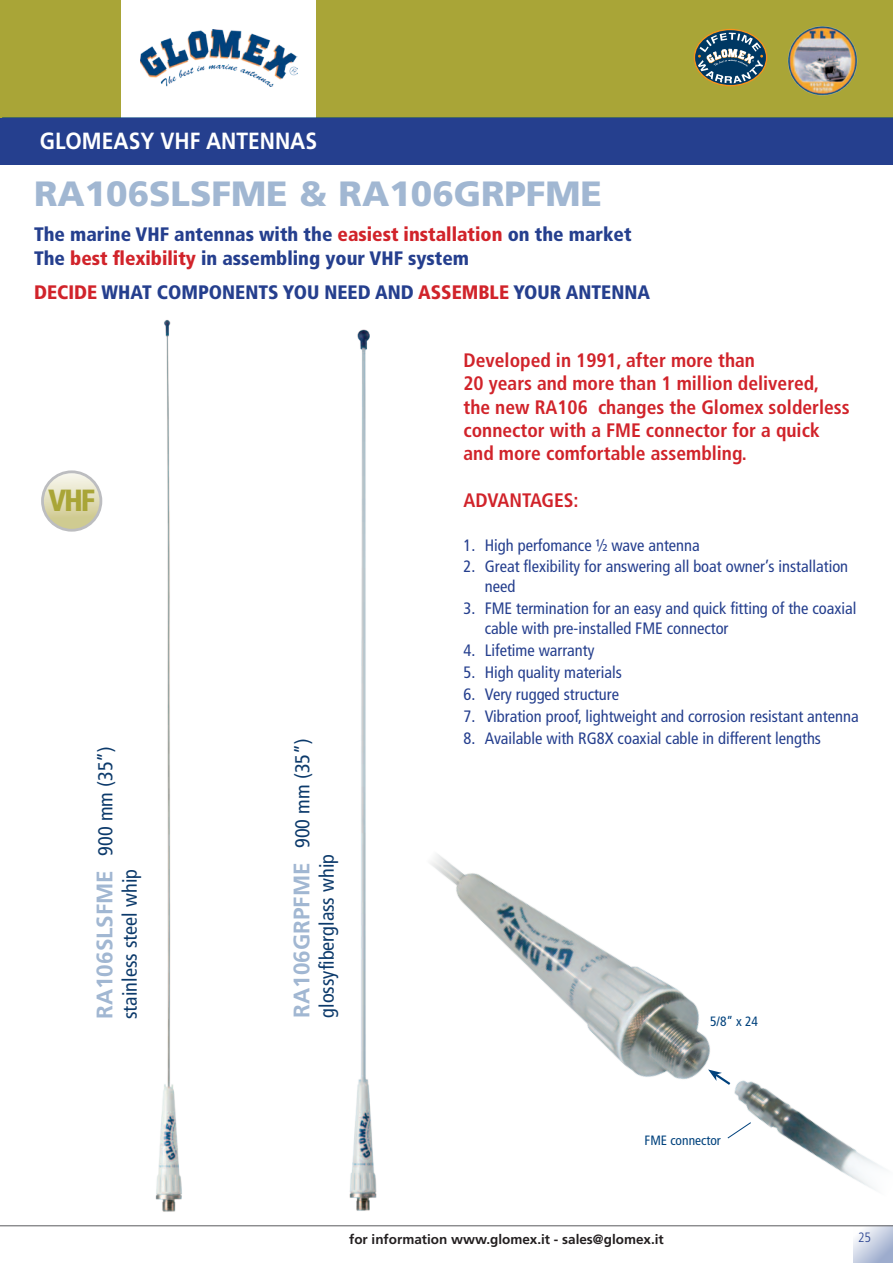
<style>
.page{position:relative;width:893px;height:1263px;background:#fff}
.page>*{position:absolute;margin:0;border:0;box-sizing:border-box;transform-origin:0 0}
.t1{font:900 35.1px "Frutiger";color:#a1b7d2}
.t2{font:900 condensed 30.6px "Frutiger";color:#a9a537}
.t3{font:700 23.4px "Frutiger";color:#fff;scale:.9 1}
.t4{font:700 22.5px "Frutiger";color:#a1b7d2}
.t5{font:condensed 20.25px "Frutiger";color:#0c3a6b}
.t6{font:700 condensed 19.5px/23.4px "Frutiger";color:#d1232a}
.t7{font:900 condensed 19.5px/23.4px "Frutiger";color:#253f8e}
.t8{font:condensed 16.5px/19.8px "Frutiger";color:#253f8e}
.t9{font:700 13.5px "Frutiger";color:#231f20}
.t10{font:condensed 13.5px "Frutiger";color:#00427d}
.t11{font:300 condensed 13.5px "Frutiger";color:#253f8e}
.s1{color:#d1232a}
.s2{font-weight:400;font-stretch:condensed;font-size:20.25px;color:#0c3a6b}
</style>
<div class="page">
<img style="left:430px;top:854px;width:454px;height:336px">
<svg style="left:708px;top:1069px;width:25px;height:18px"></svg>
<svg style="left:42px;top:472px;width:59px;height:58px;background:#dedbb8"></svg>
<div style="left:41px;top:470px;width:61px;height:62px;border:3px solid #bcbdc0;border-radius:50%"></div>
<img style="left:155px;top:319px;width:27px;height:893px">
<img style="left:349px;top:329px;width:28px;height:882px">
<img style="left:140px;top:30px;width:157px;height:56px">
<div style="left:317px;top:0;width:576px;height:119px;background:#a9a537"></div>
<div style="left:0;top:0;width:121px;height:119px;background:#a9a537"></div>
<svg style="left:854px;top:1226px;width:39px;height:37px"></svg>
<hr style="left:0;top:1225px;width:893px;height:1px;background:#6c6d70">
<hr style="left:2px;top:117px;width:891px;height:2px;background:#00427d">
<svg style="left:726px;top:1121px;width:26px;height:18px"></svg>
<div style="left:0;top:118px;width:893px;height:46px;background:#253f8e"></div>
<svg style="left:694px;top:30px;width:73px;height:56px"></svg>
<div style="left:694px;top:29px;width:73px;height:57px;border:1px solid #f7931d;border-radius:50%"></div>
<svg style="left:698px;top:33px;width:65px;height:50px;background:#52707c"></svg>
<img style="left:787px;top:26px;width:71px;height:70px">
<h3 class="t3" style="left:40px;top:127px;width:310px">GLOMEASY VHF ANTENNAS</h3>
<h1 class="t1" style="left:34px;top:173px;width:569px">RA106SLSFME &amp; RA106GRPFME</h1>
<p class="t7" style="left:34px;top:223px;width:599px">The marine VHF antennas with the <span class="s1">easiest installation</span> on the market<br>The <span class="s1">best flexibility</span> in assembling your VHF system</p>
<p class="t7" style="left:34px;top:281px;width:617px"><span class="s1">DECIDE</span> WHAT COMPONENTS YOU NEED AND <span class="s1">ASSEMBLE</span> YOUR ANTENNA</p>
<h2 class="t2" style="left:48px;top:482px;width:48px">VHF</h2>
<h3 class="t4" style="left:92px;top:1019px;width:275px;rotate:-90deg">RA106SLSFME <span class="s2">900 mm (35”)</span></h3>
<p class="t5" style="left:118px;top:1019px;width:151px;rotate:-90deg">stainless steel whip</p>
<h3 class="t4" style="left:289px;top:1017px;width:281px;rotate:-90deg">RA106GRPFME <span class="s2">900 mm (35”)</span></h3>
<p class="t5" style="left:315px;top:1017px;width:165px;rotate:-90deg">glossyfiberglass whip</p>
<p class="t6" style="left:463px;top:348px;width:388px">Developed in 1991, after more than<br>20 years and more than 1 million delivered, the new RA106 changes the Glomex solderless connector with a FME connector for a quick and more comfortable assembling.</p>
<p class="t6" style="left:463px;top:489px;width:117px">ADVANTAGES:</p>
<p class="t8" style="left:463px;top:535px;width:238px">1. High perfomance ½ wave antenna</p>
<p class="t8" style="left:485px;top:557px;width:365px;text-indent:-21px">2. Great flexibility for answering all boat owner’s installation need</p>
<p class="t8" style="left:485px;top:599px;width:373px;text-indent:-21px">3. FME termination for an easy and quick fitting of the coaxial cable with pre-installed FME connector</p>
<p class="t8" style="left:463px;top:640px;width:132px">4. Lifetime warranty</p>
<p class="t8" style="left:463px;top:662px;width:160px">5. High quality materials</p>
<p class="t8" style="left:463px;top:684px;width:157px">6. Very rugged structure</p>
<p class="t8" style="left:463px;top:706px;width:397px">7. Vibration proof, lightweight and corrosion resistant antenna</p>
<p class="t8" style="left:463px;top:728px;width:359px">8. Available with RG8X coaxial cable in different lengths</p>
<p class="t10" style="left:710px;top:1013px;width:49px">5/8” x 24</p>
<p class="t10" style="left:645px;top:1132px;width:78px">FME connector</p>
<p class="t9" style="left:349px;top:1231px;width:316px">for information www.glomex.it - sales@glomex.it</p>
<p class="t11" style="left:858px;top:1229px;width:14px">25</p>
</div>
